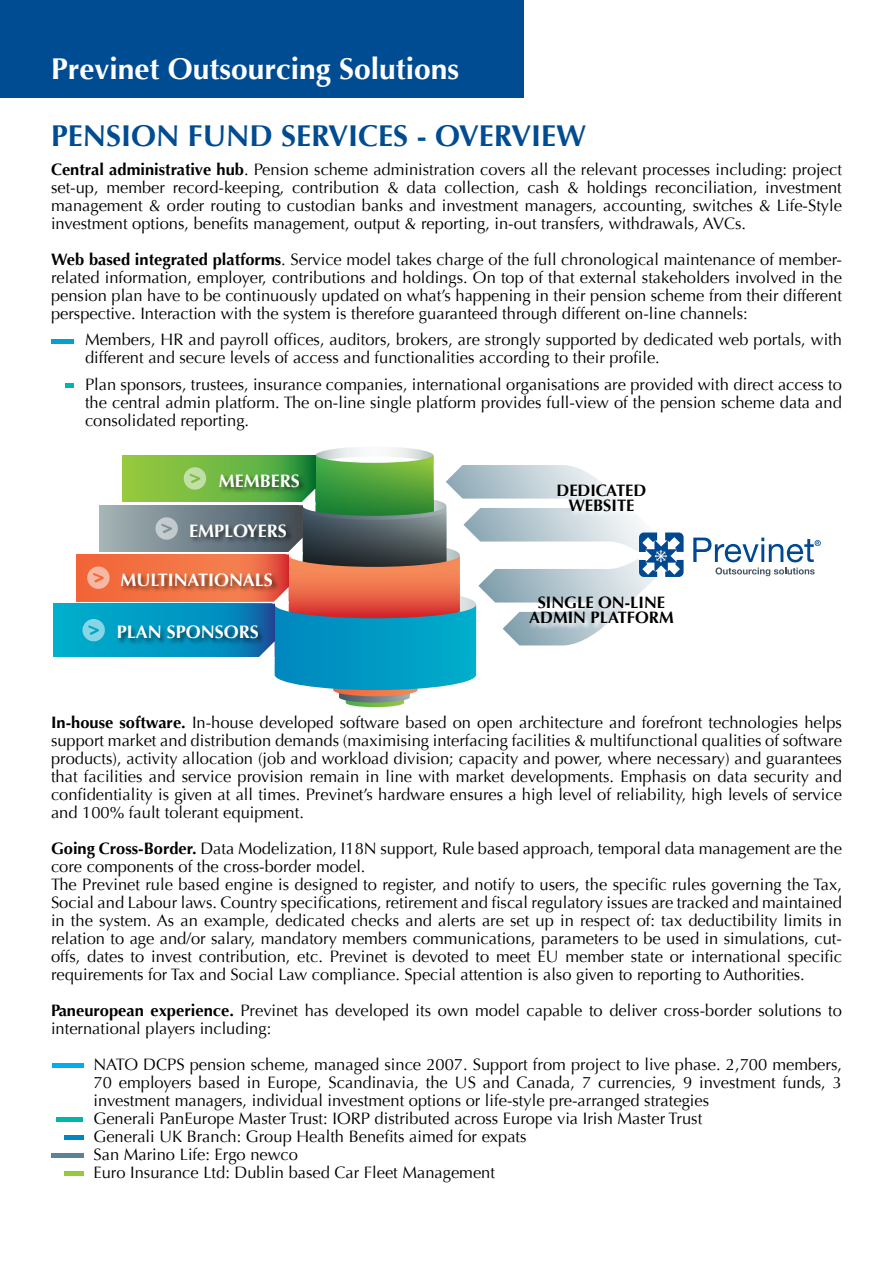
<style>
.page{position:relative;width:893px;height:1263px;background:#fff}
.page>*{position:absolute;margin:0;border:0;box-sizing:border-box;transform-origin:0 0}
.t1{font:700 30px "Optima";color:#fff}
.t2{font:700 30px "Optima";color:#004c92}
.t3{font:700 18px "Optima";color:#fff}
.t4{font:16.5px/18px "Optima";color:#000;text-align:justify}
.t5{font:700 16.5px/15px "Optima";color:#000;text-align:center}
.s1{font-weight:700}
</style>
<div class="page">
<svg style="left:100px;top:505px;width:138px;height:47px;background:#85959b"></svg>
<div style="left:238px;top:505px;width:65px;height:47px;background:#5a6c78"></div>
<svg style="left:54px;top:604px;width:153px;height:53px;background:#00a1c7"></svg>
<svg style="left:77px;top:554px;width:147px;height:47px;background:#f27041"></svg>
<svg style="left:122px;top:455px;width:129px;height:47px;background:#81c040"></svg>
<div style="left:0;top:0;width:523px;height:98px;background:#004c92"></div>
<hr style="left:51px;top:339px;width:23px;height:4px;background:#06a0cf">
<svg style="left:65px;top:384px;width:9px;height:4px"></svg>
<svg style="left:207px;top:604px;width:51px;height:53px;background:#0483b9"></svg>
<div style="left:224px;top:554px;width:65px;height:47px;background:#f37d4e"></div>
<div style="left:251px;top:455px;width:64px;height:47px;background:#62b546"></div>
<div style="left:117px;top:626px;width:148px;height:19px;background:#000;opacity:.56"></div>
<div style="left:120px;top:573px;width:159px;height:20px;background:#000;opacity:.56"></div>
<div style="left:189px;top:524px;width:104px;height:19px;background:#000;opacity:.56"></div>
<div style="left:218px;top:474px;width:88px;height:19px;background:#000;opacity:.56"></div>
<svg style="left:184px;top:467px;width:22px;height:23px"></svg>
<svg style="left:155px;top:517px;width:23px;height:23px"></svg>
<svg style="left:87px;top:566px;width:23px;height:23px"></svg>
<svg style="left:82px;top:619px;width:23px;height:22px"></svg>
<svg style="left:693px;top:538px;width:128px;height:38px"></svg>
<svg style="left:258px;top:447px;width:426px;height:260px"></svg>
<hr style="left:52px;top:1063px;width:31px;height:4px;background:#00aeef">
<hr style="left:56px;top:1117px;width:27px;height:4px;background:#00b5ad">
<div style="left:64px;top:1135px;width:19px;height:5px;background:#0087bf"></div>
<div style="left:51px;top:1153px;width:32px;height:5px;background:#5b8395"></div>
<hr style="left:64px;top:1171px;width:19px;height:4px;background:#97c93d">
<h1 class="t1" style="left:51px;top:51px;width:410px">Previnet Outsourcing Solutions</h1>
<h1 class="t2" style="left:51px;top:118px;width:537px">PENSION FUND SERVICES - OVERVIEW</h1>
<p class="t4" style="left:51px;top:160px;width:792px"><span class="s1">Central administrative hub</span>. Pension scheme administration covers all the relevant processes including: project set-up, member record-keeping, contribution &amp; data collection, cash &amp; holdings reconciliation, investment management &amp; order routing to custodian banks and investment managers, accounting, switches &amp; Life-Style investment options, benefits management, output &amp; reporting, in-out transfers, withdrawals, AVCs.</p>
<p class="t4" style="left:51px;top:250px;width:792px"><span class="s1">Web based integrated platforms</span>. Service model takes charge of the full chronological maintenance of member&shy;related information, employer, contributions and holdings. On top of that external stakeholders involved in the pension plan have to be continuously updated on what’s happening in their pension scheme from their different perspective. Interaction with the system is therefore guaranteed through different on-line channels:</p>
<p class="t4" style="left:85px;top:331px;width:758px">Members, HR and payroll offices, auditors, brokers, are strongly supported by dedicated web portals, with different and secure levels of access and functionalities according to their profile.</p>
<p class="t4" style="left:85px;top:375px;width:758px">Plan sponsors, trustees, insurance companies, international organisations are provided with direct access to the central admin platform. The on-line single platform provides full-view of the pension scheme data and consolidated reporting.</p>
<p class="t3" style="left:219px;top:470px;width:82px">MEMBERS</p>
<p class="t3" style="left:189px;top:520px;width:99px">EMPLOYERS</p>
<p class="t3" style="left:120px;top:569px;width:154px">MULTINATIONALS</p>
<p class="t3" style="left:117px;top:622px;width:144px">PLAN SPONSORS</p>
<p class="t5" style="left:557px;top:483px;width:91px">DEDICATED<br>WEBSITE</p>
<p class="t5" style="left:529px;top:595px;width:146px">SINGLE ON-LINE<br>ADMIN PLATFORM</p>
<p class="t4" style="left:51px;top:713px;width:792px"><span class="s1">In-house software.</span> In-house developed software based on open architecture and forefront technologies helps support market and distribution demands (maximising interfacing facilities &amp; multifunctional qualities of software products), activity allocation (job and workload division; capacity and power, where necessary) and guarantees that facilities and service provision remain in line with market developments. Emphasis on data security and confidentiality is given at all times. Previnet’s hardware ensures a high level of reliability, high levels of service and 100% fault tolerant equipment.</p>
<p class="t4" style="left:51px;top:839px;width:792px;text-align:left"><span class="s1">Going Cross-Border.</span> Data Modelization, I18N support, Rule based approach, temporal data management are the core components of the cross-border model.<br>The Previnet rule based engine is designed to register, and notify to users, the specific rules governing the Tax, Social and Labour laws. Country specifications, retirement and fiscal regulatory issues are tracked and maintained in the system. As an example, dedicated checks and alerts are set up in respect of: tax deductibility limits in relation to age and/or salary, mandatory members communications, parameters to be used in simulations, cut&shy;offs, dates to invest contribution, etc. Previnet is devoted to meet EU member state or international specific requirements for Tax and Social Law compliance. Special attention is also given to reporting to Authorities.</p>
<p class="t4" style="left:51px;top:1001px;width:792px"><span class="s1">Paneuropean experience.</span> Previnet has developed its own model capable to deliver cross-border solutions to international players including:</p>
<p class="t4" style="left:94px;top:1055px;width:750px;text-align:left">NATO DCPS pension scheme, managed since 2007. Support from project to live phase. 2,700 members, 70 employers based in Europe, Scandinavia, the US and Canada, 7 currencies, 9 investment funds, 3 investment managers, individual investment options or life-style pre-arranged strategies<br>Generali PanEurope Master Trust: IORP distributed across Europe via Irish Master Trust<br>Generali UK Branch: Group Health Benefits aimed for expats<br>San Marino Life: Ergo newco<br>Euro Insurance Ltd: Dublin based Car Fleet Management</p>
</div>
